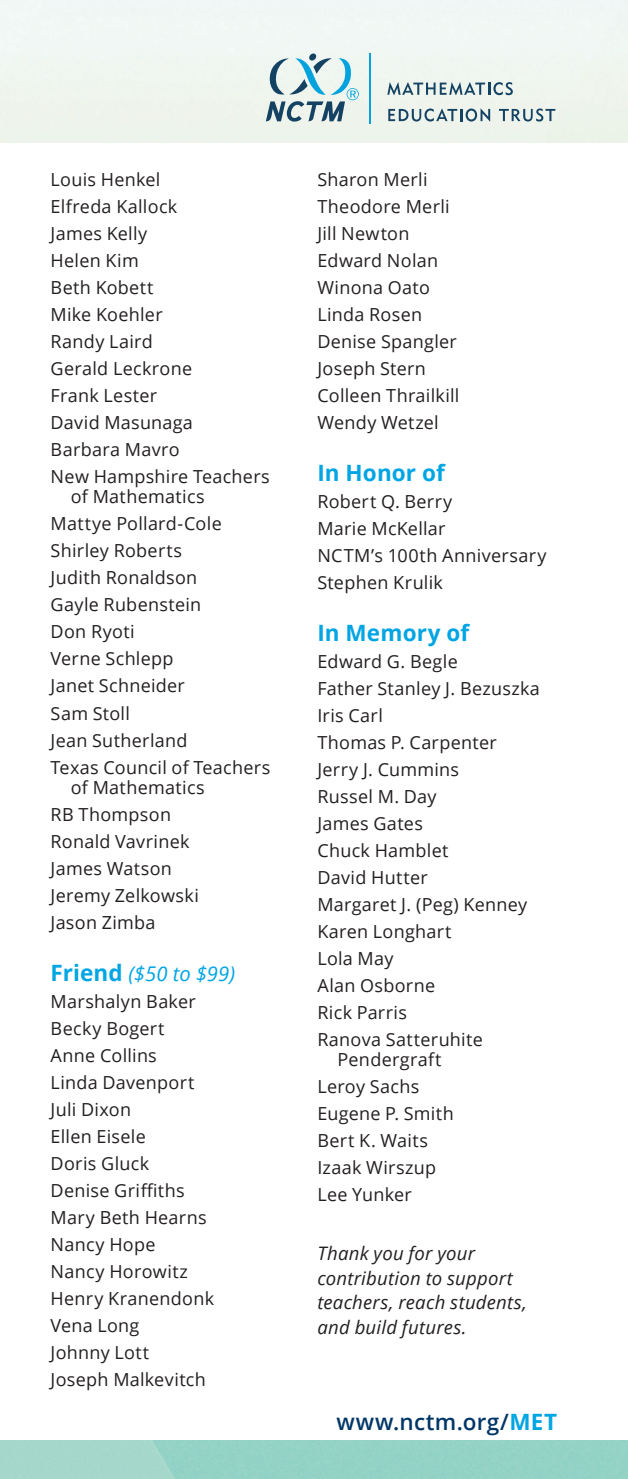
<style>
.page{position:relative;width:628px;height:1479px;background:#fff}
.page>*{position:absolute;margin:0;border:0;box-sizing:border-box;transform-origin:0 0}
.Subhead_3{font:700 22.5px "Open Sans";letter-spacing:.005em;color:#00a5e3}
.t1{font:600 22.5px "Open Sans";letter-spacing:.015em;color:#003667}
.Subhead_3-2{font:italic 20.25px "Open Sans";color:#00a5e3}
.Body{font:italic 18.45px/24.8px "Open Sans";letter-spacing:.01em;color:#231f20}
.Donor_Name{font:18px/20.2px "Open Sans";letter-spacing:.015em;color:#231f20}
.s1{font-weight:700;font-style:normal;font-size:22.5px}
.s2{font-weight:700;color:#00a5e3}
</style>
<div class="page">
<img style="left:0;top:0;width:628px;height:1478px">
<div style="left:0;top:143px;width:628px;height:1296px;background:#fff"></div>
<div style="left:309px;top:53px;width:7px;height:7px;background:#144263;border-radius:50%"></div>
<svg style="left:266px;top:58px;width:93px;height:64px"></svg>
<hr style="left:369px;top:53px;width:1px;height:70px;background:#00a3dd">
<svg style="left:387px;top:82px;width:126px;height:13px;background:#a3b7be"></svg>
<svg style="left:388px;top:108px;width:102px;height:13px"></svg>
<svg style="left:499px;top:108px;width:56px;height:13px"></svg>
<p class="Donor_Name" style="left:51px;top:169px;width:111px">Louis Henkel</p>
<p class="Donor_Name" style="left:51px;top:196px;width:128px">Elfreda Kallock</p>
<p class="Donor_Name" style="left:51px;top:223px;width:98px">James Kelly</p>
<p class="Donor_Name" style="left:51px;top:250px;width:90px">Helen Kim</p>
<p class="Donor_Name" style="left:51px;top:277px;width:104px">Beth Kobett</p>
<p class="Donor_Name" style="left:51px;top:304px;width:113px">Mike Koehler</p>
<p class="Donor_Name" style="left:51px;top:331px;width:104px">Randy Laird</p>
<p class="Donor_Name" style="left:51px;top:358px;width:143px">Gerald Leckrone</p>
<p class="Donor_Name" style="left:51px;top:385px;width:108px">Frank Lester</p>
<p class="Donor_Name" style="left:51px;top:412px;width:144px">David Masunaga</p>
<p class="Donor_Name" style="left:51px;top:439px;width:131px">Barbara Mavro</p>
<p class="Donor_Name" style="left:71px;top:466px;width:200px;text-indent:-20px">New Hampshire Teachers of Mathematics</p>
<p class="Donor_Name" style="left:51px;top:513px;width:173px">Mattye Pollard-Cole</p>
<p class="Donor_Name" style="left:51px;top:540px;width:133px">Shirley Roberts</p>
<p class="Donor_Name" style="left:51px;top:567px;width:148px">Judith Ronaldson</p>
<p class="Donor_Name" style="left:51px;top:594px;width:152px">Gayle Rubenstein</p>
<p class="Donor_Name" style="left:51px;top:621px;width:85px">Don Ryoti</p>
<p class="Donor_Name" style="left:51px;top:648px;width:124px">Verne Schlepp</p>
<p class="Donor_Name" style="left:51px;top:675px;width:136px">Janet Schneider</p>
<p class="Donor_Name" style="left:51px;top:702px;width:81px">Sam Stoll</p>
<p class="Donor_Name" style="left:51px;top:729px;width:138px">Jean Sutherland</p>
<p class="Donor_Name" style="left:71px;top:756px;width:201px;text-indent:-20px">Texas Council of Teachers of Mathematics</p>
<p class="Donor_Name" style="left:51px;top:803px;width:122px">RB Thompson</p>
<p class="Donor_Name" style="left:51px;top:830px;width:140px">Ronald Vavrinek</p>
<p class="Donor_Name" style="left:51px;top:857px;width:123px">James Watson</p>
<p class="Donor_Name" style="left:51px;top:884px;width:150px">Jeremy Zelkowski</p>
<p class="Donor_Name" style="left:51px;top:911px;width:106px">Jason Zimba</p>
<p class="Subhead_3-2" style="left:51px;top:959px;width:186px"><span class="s1">Friend</span> ($50 to $99)</p>
<p class="Donor_Name" style="left:51px;top:990px;width:147px">Marshalyn Baker</p>
<p class="Donor_Name" style="left:51px;top:1017px;width:115px">Becky Bogert</p>
<p class="Donor_Name" style="left:51px;top:1044px;width:108px">Anne Collins</p>
<p class="Donor_Name" style="left:51px;top:1071px;width:145px">Linda Davenport</p>
<p class="Donor_Name" style="left:51px;top:1098px;width:82px">Juli Dixon</p>
<p class="Donor_Name" style="left:51px;top:1125px;width:97px">Ellen Eisele</p>
<p class="Donor_Name" style="left:51px;top:1152px;width:100px">Doris Gluck</p>
<p class="Donor_Name" style="left:51px;top:1179px;width:135px">Denise Griffiths</p>
<p class="Donor_Name" style="left:51px;top:1206px;width:157px">Mary Beth Hearns</p>
<p class="Donor_Name" style="left:51px;top:1233px;width:106px">Nancy Hope</p>
<p class="Donor_Name" style="left:51px;top:1260px;width:139px">Nancy Horowitz</p>
<p class="Donor_Name" style="left:51px;top:1287px;width:165px">Henry Kranendonk</p>
<p class="Donor_Name" style="left:51px;top:1314px;width:90px">Vena Long</p>
<p class="Donor_Name" style="left:51px;top:1341px;width:100px">Johnny Lott</p>
<p class="Donor_Name" style="left:51px;top:1368px;width:157px">Joseph Malkevitch</p>
<p class="Donor_Name" style="left:317px;top:169px;width:112px">Sharon Merli</p>
<p class="Donor_Name" style="left:317px;top:196px;width:134px">Theodore Merli</p>
<p class="Donor_Name" style="left:317px;top:223px;width:94px">Jill Newton</p>
<p class="Donor_Name" style="left:317px;top:250px;width:122px">Edward Nolan</p>
<p class="Donor_Name" style="left:317px;top:277px;width:114px">Winona Oato</p>
<p class="Donor_Name" style="left:317px;top:304px;width:106px">Linda Rosen</p>
<p class="Donor_Name" style="left:317px;top:331px;width:141px">Denise Spangler</p>
<p class="Donor_Name" style="left:317px;top:358px;width:110px">Joseph Stern</p>
<p class="Donor_Name" style="left:317px;top:385px;width:144px">Colleen Thrailkill</p>
<p class="Donor_Name" style="left:317px;top:412px;width:123px">Wendy Wetzel</p>
<p class="Subhead_3" style="left:317px;top:457px;width:129px">In Honor of</p>
<p class="Donor_Name" style="left:317px;top:491px;width:136px">Robert Q. Berry</p>
<p class="Donor_Name" style="left:317px;top:518px;width:130px">Marie McKellar</p>
<p class="Donor_Name" style="left:317px;top:545px;width:231px">NCTM’s 100th Anniversary</p>
<p class="Donor_Name" style="left:317px;top:572px;width:127px">Stephen Krulik</p>
<p class="Subhead_3" style="left:317px;top:616px;width:153px">In Memory of</p>
<p class="Donor_Name" style="left:317px;top:650px;width:142px">Edward G. Begle</p>
<p class="Donor_Name" style="left:317px;top:677px;width:224px">Father Stanley J. Bezuszka</p>
<p class="Donor_Name" style="left:317px;top:704px;width:67px">Iris Carl</p>
<p class="Donor_Name" style="left:317px;top:731px;width:181px">Thomas P. Carpenter</p>
<p class="Donor_Name" style="left:317px;top:758px;width:143px">Jerry J. Cummins</p>
<p class="Donor_Name" style="left:317px;top:785px;width:121px">Russel M. Day</p>
<p class="Donor_Name" style="left:317px;top:812px;width:107px">James Gates</p>
<p class="Donor_Name" style="left:317px;top:839px;width:133px">Chuck Hamblet</p>
<p class="Donor_Name" style="left:317px;top:866px;width:112px">David Hutter</p>
<p class="Donor_Name" style="left:317px;top:893px;width:211px">Margaret J. (Peg) Kenney</p>
<p class="Donor_Name" style="left:317px;top:920px;width:136px">Karen Longhart</p>
<p class="Donor_Name" style="left:317px;top:947px;width:78px">Lola May</p>
<p class="Donor_Name" style="left:317px;top:974px;width:119px">Alan Osborne</p>
<p class="Donor_Name" style="left:317px;top:1001px;width:91px">Rick Parris</p>
<p class="Donor_Name" style="left:338px;top:1028px;width:147px;text-indent:-20px">Ranova Satteruhite<br>Pendergraft</p>
<p class="Donor_Name" style="left:317px;top:1076px;width:103px">Leroy Sachs</p>
<p class="Donor_Name" style="left:317px;top:1103px;width:138px">Eugene P. Smith</p>
<p class="Donor_Name" style="left:317px;top:1130px;width:112px">Bert K. Waits</p>
<p class="Donor_Name" style="left:317px;top:1157px;width:120px">Izaak Wirszup</p>
<p class="Donor_Name" style="left:317px;top:1184px;width:96px">Lee Yunker</p>
<p class="Body" style="left:317px;top:1240px;width:211px">Thank you for your contribution to support teachers, reach students, and build futures.</p>
<p class="t1" style="left:336px;top:1406px;width:222px">www.nctm.org/<span class="s2">MET</span></p>
</div>
